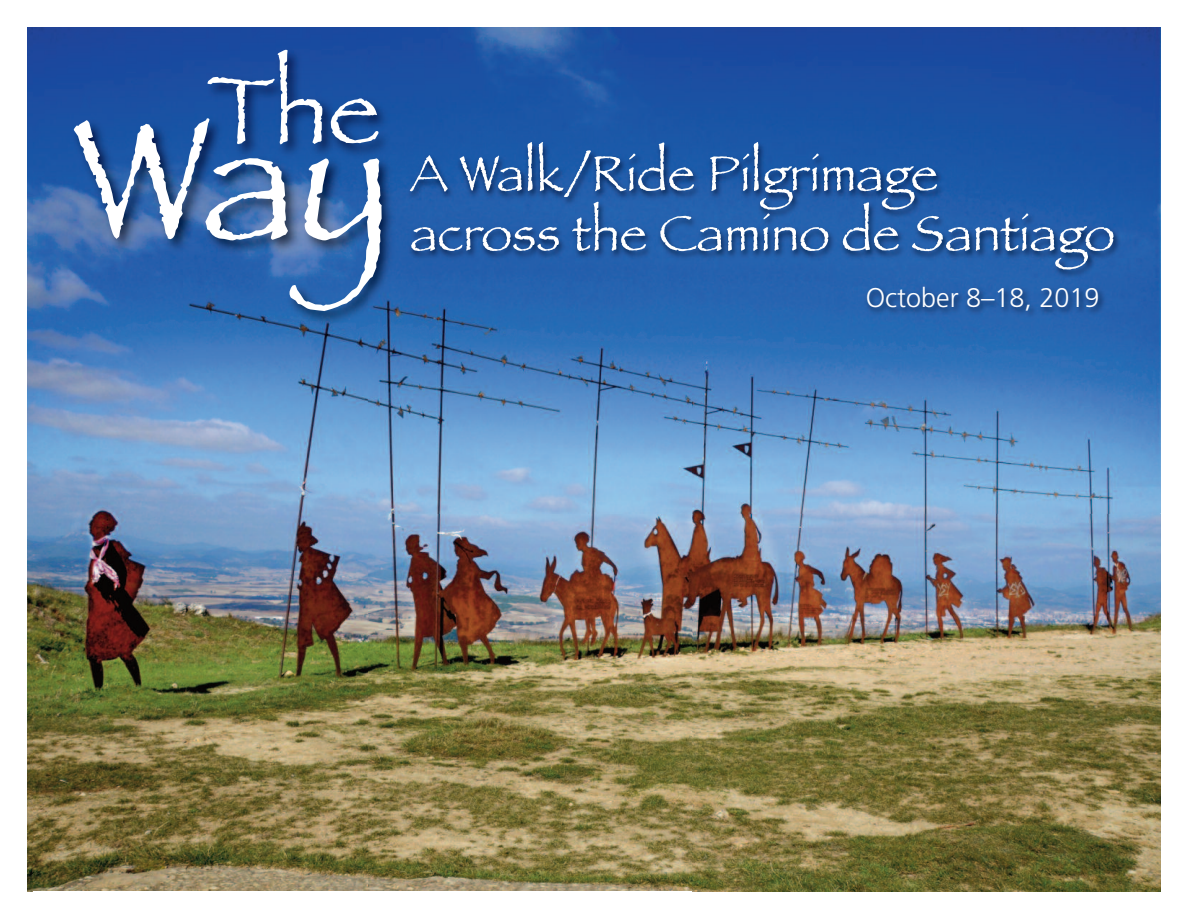
<style>
.page{position:relative;width:1188px;height:918px;background:#fff}
.page>*{position:absolute;margin:0;border:0;box-sizing:border-box;transform-origin:0 0}
.t1{font:176.1px "Papyrus Plain";color:#fff}
.t2{font:98.4px "Papyrus Plain";color:#fff}
.t3{font:51.3px/59.8px "Papyrus Plain";color:#fff}
.t4{font:300 27px "Frutiger";color:#fff}
</style>
<div class="page">
<img style="left:27px;top:27px;width:1134px;height:864px">
<img style="left:33px;top:27px;width:335px;height:864px">
<img style="left:368px;top:514px;width:324px;height:377px">
<img style="left:368px;top:27px;width:793px;height:487px">
<img style="left:858px;top:278px;width:303px;height:68px">
<h2 class="t2" style="left:207px;top:51px;width:175px">The</h2>
<h1 class="t1" style="left:73px;top:73px;width:320px">Way</h1>
<p class="t3" style="left:410px;top:143px;width:706px">A Walk/Ride Pilgrimage<br>across the Camino de Santiago</p>
<p class="t4" style="left:866px;top:286px;width:235px">October 8–18, 2019</p>
</div>
